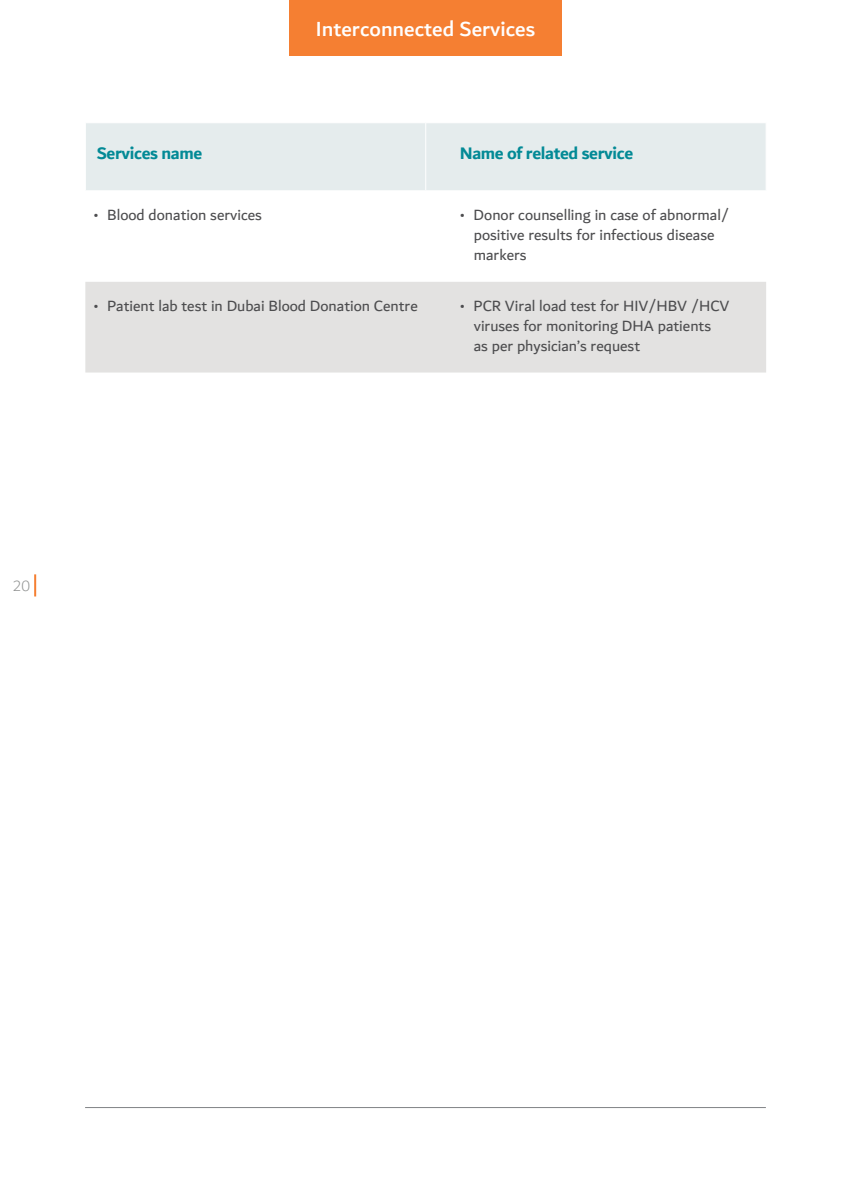
<style>
.page{position:relative;width:851px;height:1191px;background:#fff}
.page>*{position:absolute;margin:0;border:0;box-sizing:border-box;transform-origin:0 0}
.t1{font:500 22px "Dubai";color:#fff}
.t2{font:700 18px "Dubai";letter-spacing:-.02em;color:#038a96}
.t3{font:16px/20px "Dubai";color:#4d4d4f}
.t4{font:300 16px "Dubai";color:#909291}
</style>
<div class="page">
<hr style="left:34px;top:574px;width:2px;height:22px;background:#f57f32">
<hr style="left:85px;top:1107px;width:680px;height:1px;background:#808285">
<div style="left:289px;top:0;width:272px;height:55px;background:#f57f32"></div>
<div style="left:86px;top:123px;width:679px;height:67px;background:#e5eced"></div>
<div style="left:85px;top:282px;width:681px;height:90px;background:#e3e2e1"></div>
<hr style="left:425px;top:123px;width:1px;height:67px;background:#fff">
<h1 class="t1" style="left:316px;top:15px;width:221px">Interconnected Services</h1>
<p class="t2" style="left:97px;top:142px;width:107px">Services name</p>
<p class="t2" style="left:459px;top:142px;width:175px">Name of related service</p>
<p class="t3" style="left:93px;top:205px;width:170px">• Blood donation services</p>
<p class="t3" style="left:473px;top:205px;width:257px;text-indent:-14px">• Donor counselling in case of abnormal/ positive results for infectious disease markers</p>
<p class="t3" style="left:93px;top:295px;width:326px">• Patient lab test in Dubai Blood Donation Centre</p>
<p class="t3" style="left:473px;top:295px;width:257px;text-indent:-14px">• PCR Viral load test for HIV/HBV /HCV viruses for monitoring DHA patients<br>as per physician’s request</p>
<p class="t4" style="left:13px;top:573px;width:19px">20</p>
</div>
